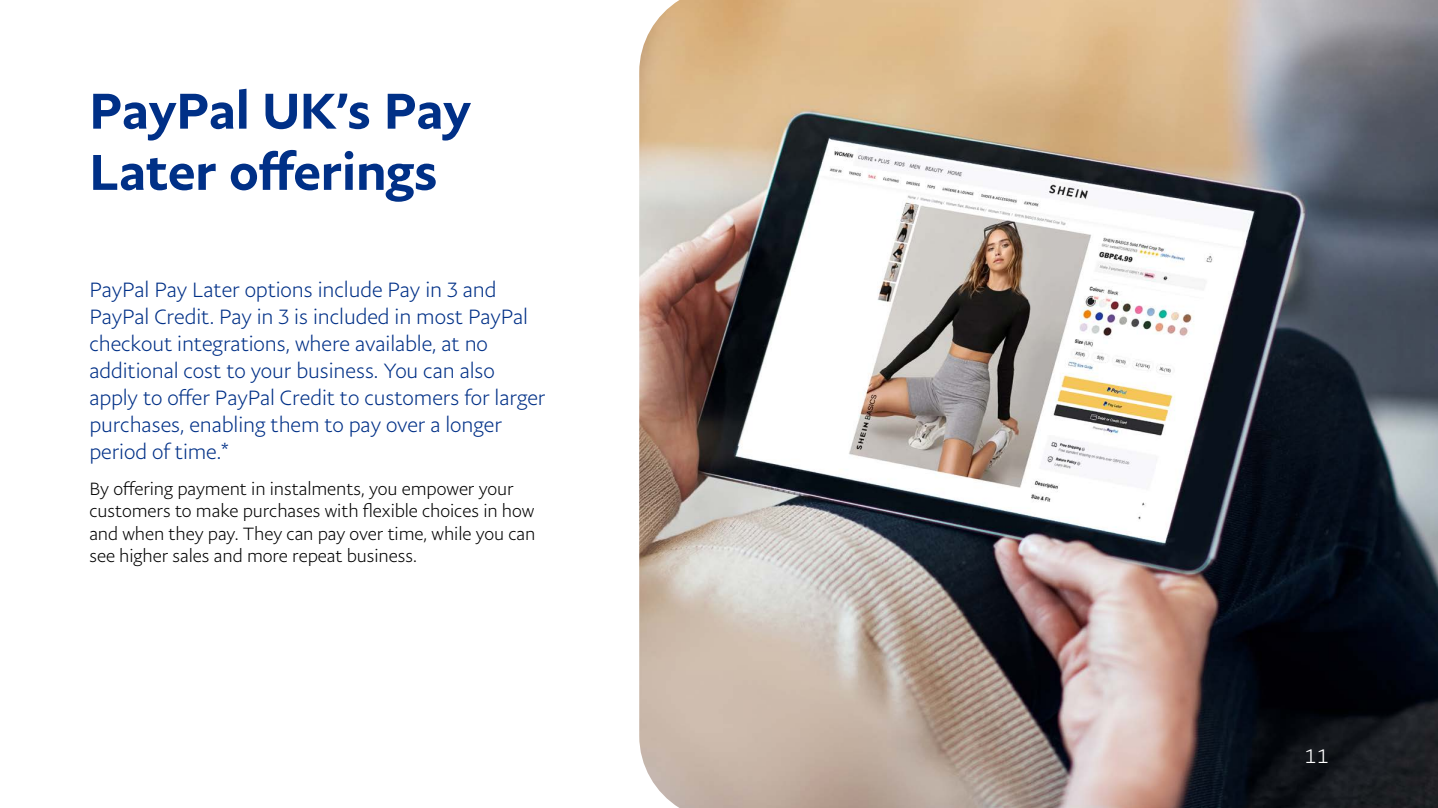
<style>
.page{position:relative;width:1438px;height:808px;background:#fff}
.page>*{position:absolute;margin:0;border:0;box-sizing:border-box;transform-origin:0 0}
.t1{font:500 51px/61.2px "Pay Pal Sans Big";letter-spacing:-.005em;color:#003087}
.t2{font:300 21px/27px "Pay Pal Sans Big";letter-spacing:-.005em;color:#003087}
.t3{font:300 21px "Pay Pal Sans Small";color:#fff}
.t4{font:300 18px/22.5px "Pay Pal Sans Big";letter-spacing:-.005em;color:#000}
</style>
<div class="page">
<img style="left:639px;top:0;width:798px;height:808px">
<h1 class="t1" style="left:89px;top:79px;width:383px">PayPal UK’s Pay<br>Later offerings</h1>
<p class="t2" style="left:89px;top:276px;width:458px">PayPal Pay Later options include Pay in 3 and PayPal Credit. Pay in 3 is included in most PayPal checkout integrations, where available, at no additional cost to your business. You can also apply to offer PayPal Credit to customers for larger purchases, enabling them to pay over a longer period of time.*</p>
<p class="t4" style="left:89px;top:477px;width:447px">By offering payment in instalments, you empower your customers to make purchases with flexible choices in how and when they pay. They can pay over time, while you can see higher sales and more repeat business.</p>
<p class="t3" style="left:1304px;top:743px;width:26px">11</p>
</div>
